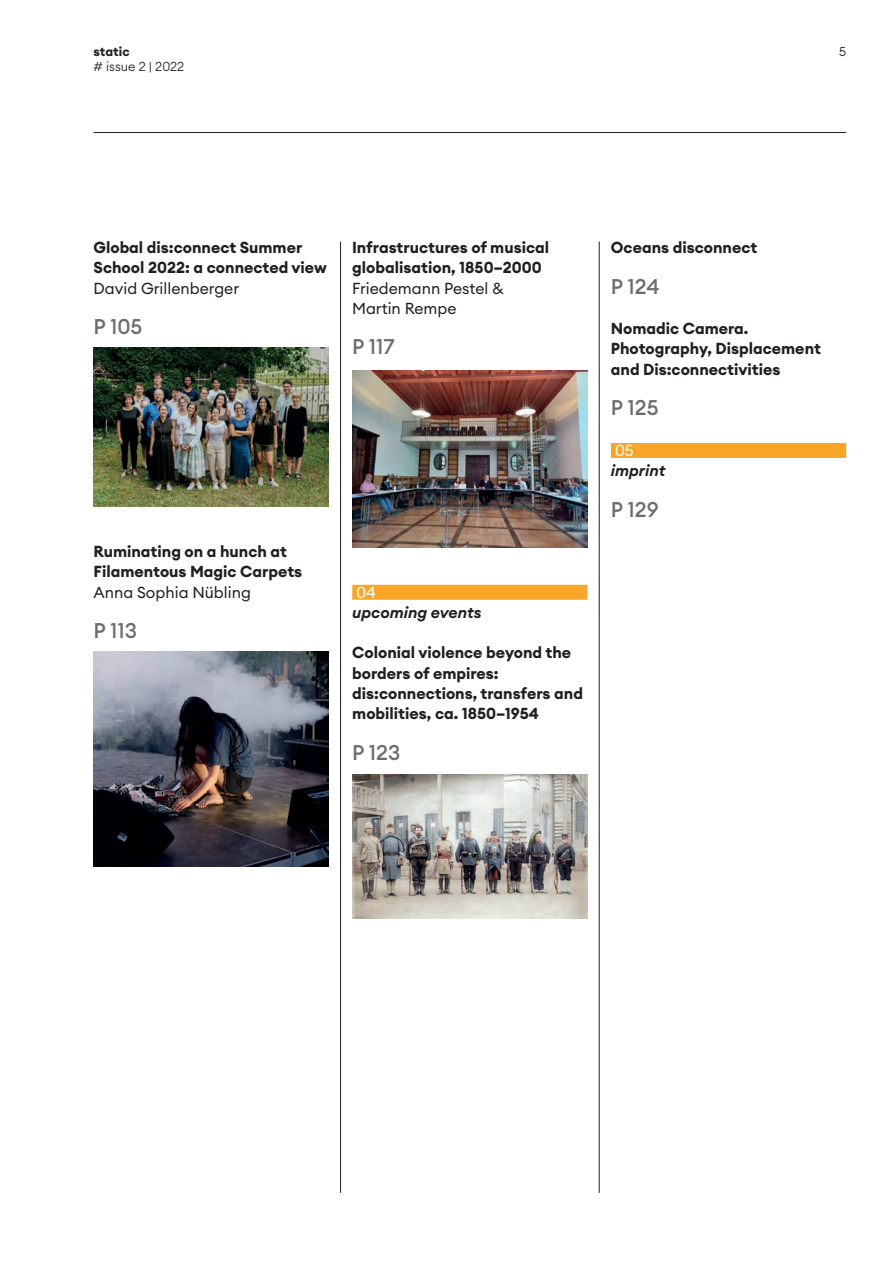
<style>
.page{position:relative;width:893px;height:1263px;background:#fff}
.page>*{position:absolute;margin:0;border:0;box-sizing:border-box;transform-origin:0 0}
.t1{font:500 21px "Euclid Circular A";color:#6c6d70}
.t2{font:700 15.75px/20.2px "Euclid Circular A";color:#231f20}
.t3{font:15.75px/20.2px "Euclid Circular A";color:#231f20}
.t4{font:italic 600 15.75px "Euclid Circular A";color:#231f20}
.t5{font:15.75px "Euclid Circular A";color:#fff}
.t6{font:300 12.75px "Euclid Circular A";color:#231f20}
.t7{font:700 12.75px "Euclid Circular A";color:#231f20}
</style>
<div class="page">
<hr style="left:599px;top:242px;width:1px;height:951px;background:#231f20">
<hr style="left:340px;top:242px;width:1px;height:951px;background:#231f20">
<div style="left:352px;top:585px;width:235px;height:15px;background:#f9a628"></div>
<hr style="left:94px;top:132px;width:752px;height:1px;background:#231f20">
<img style="left:94px;top:652px;width:235px;height:214px">
<img style="left:352px;top:371px;width:235px;height:176px">
<img style="left:352px;top:775px;width:235px;height:144px">
<img style="left:94px;top:347px;width:235px;height:159px">
<div style="left:611px;top:443px;width:235px;height:15px;background:#f9a628"></div>
<p class="t7" style="left:94px;top:43px;width:38px">static</p>
<p class="t6" style="left:839px;top:43px;width:9px">5</p>
<p class="t6" style="left:94px;top:59px;width:92px"># issue 2 | 2022</p>
<p class="t2" style="left:94px;top:238px;width:235px">Global dis:connect Summer<br>School 2022: a connected view</p>
<p class="t3" style="left:94px;top:278px;width:147px">David Grillenberger</p>
<h1 class="t1" style="left:94px;top:313px;width:50px">P 105</h1>
<p class="t2" style="left:352px;top:238px;width:198px">Infrastructures of musical globalisation, 1850–2000</p>
<p class="t3" style="left:352px;top:278px;width:153px">Friedemann Pestel &amp;<br>Martin Rempe</p>
<h1 class="t1" style="left:352px;top:333px;width:44px">P 117</h1>
<p class="t2" style="left:94px;top:541px;width:210px">Ruminating on a hunch at<br>Filamentous Magic Carpets</p>
<p class="t3" style="left:94px;top:582px;width:159px">Anna Sophia Nübling</p>
<h1 class="t1" style="left:94px;top:617px;width:45px">P 113</h1>
<p class="t5" style="left:356px;top:582px;width:21px">04</p>
<p class="t4" style="left:352px;top:602px;width:131px">upcoming events</p>
<p class="t2" style="left:352px;top:643px;width:232px">Colonial violence beyond the borders of empires: dis:connections, transfers and mobilities, ca. 1850–1954</p>
<h1 class="t1" style="left:352px;top:738px;width:50px">P 123</h1>
<p class="t2" style="left:611px;top:238px;width:148px">Oceans disconnect</p>
<h1 class="t1" style="left:611px;top:273px;width:50px">P 124</h1>
<p class="t2" style="left:611px;top:319px;width:212px">Nomadic Camera.<br>Photography, Displacement and Dis:connectivities</p>
<h1 class="t1" style="left:611px;top:394px;width:49px">P 125</h1>
<p class="t5" style="left:615px;top:440px;width:20px">05</p>
<p class="t4" style="left:611px;top:460px;width:56px">imprint</p>
<h1 class="t1" style="left:611px;top:495px;width:49px">P 129</h1>
</div>
